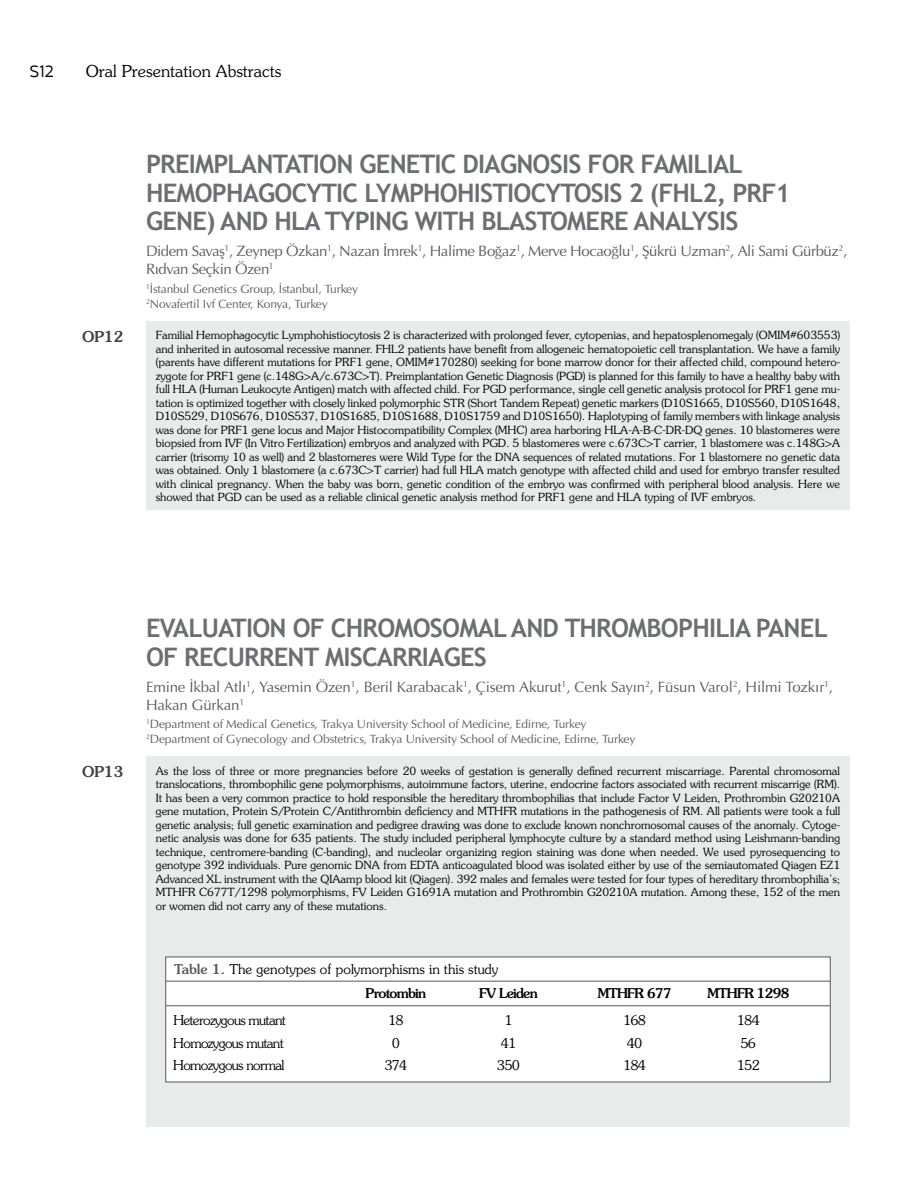
<style>
.page{position:relative;width:915px;height:1191px;background:#fff}
.page>*{position:absolute;margin:0;border:0;box-sizing:border-box;transform-origin:0 0}
.t1{font:700 25.5px/28.5px "Trebuchet MS";letter-spacing:-.03em;color:#6d6e71}
.t2{font:300 16.5px "Souvenir Std";color:#000}
.t3{font:16.5px "Centrale Sans";color:#000}
.t4{font:15px/18px "Optima Normal Tr";letter-spacing:-.03em;color:#58595b}
.t5{font:15px/18px "Optima Normal Tr";letter-spacing:-.01em;color:#58595b}
.t6{font:500 15px "Souvenir Std";color:#414042}
.t7{font:300 13.5px "Souvenir Std";letter-spacing:-.05em;color:#000}
.t8{font:300 13.5px/23.5px "Souvenir Std";color:#000}
.t9{font:500 13.5px "Souvenir Std";letter-spacing:-.05em;color:#000}
.t10{font:12px/14.4px "Optima Normal Tr";letter-spacing:-.01em;color:#58595b}
.t11{font:300 11.25px/13.5px "Souvenir Std";color:#000;text-align:justify}
.s1{font-weight:500;color:#58595b}
.s2{font-weight:500}
</style>
<div class="page">
<div style="left:146px;top:756px;width:703px;height:371px;background:#e9eaea"></div>
<div style="left:146px;top:321px;width:703px;height:189px;background:#e9eaea"></div>
<div style="left:165px;top:956px;width:665px;height:126px;background:#fff"></div>
<hr style="left:166px;top:1005px;width:663px;height:1px;background:#58595b">
<hr style="left:166px;top:981px;width:663px;height:1px;background:#58595b">
<h2 class="t3" style="left:30px;top:62px;width:26px">S12</h2>
<h2 class="t2" style="left:86px;top:61px;width:197px">Oral Presentation Abstracts</h2>
<h1 class="t1" style="left:146px;top:150px;width:645px">PREIMPLANTATION GENETIC DIAGNOSIS FOR FAMILIAL<br>HEMOPHAGOCYTIC LYMPHOHISTIOCYTOSIS 2 (FHL2, PRF1<br>GENE) AND HLA TYPING WITH BLASTOMERE ANALYSIS</h1>
<h3 class="t4" style="left:146px;top:242px;width:702px">Didem Savaş<sup>1</sup>, Zeynep Özkan<sup>1</sup>, Nazan İmrek<sup>1</sup>, Halime Boğaz<sup>1</sup>, Merve Hocaoğlu<sup>1</sup>, Şükrü Uzman<sup>2</sup>, Ali Sami Gürbüz<sup>2</sup>,<br>Rıdvan Seçkin Özen<sup>1</sup></h3>
<p class="t10" style="left:146px;top:282px;width:213px"><sup>1</sup>İstanbul Genetics Group, İstanbul, Turkey<br><sup>2</sup>Novafertil Ivf Center, Konya, Turkey</p>
<h3 class="t6" style="left:82px;top:327px;width:43px">OP12</h3>
<p class="t11" style="left:156px;top:328px;width:685px">Familial Hemophagocytic Lymphohistiocytosis 2 is characterized with prolonged fever, cytopenias, and hepatosplenomegaly (OMIM#603553) and inherited in autosomal recessive manner. FHL2 patients have benefit from allogeneic hematopoietic cell transplantation. We have a family (parents have different mutations for PRF1 gene, OMIM#170280) seeking for bone marrow donor for their affected child, compound hetero&shy;zygote for PRF1 gene (c.148G&gt;A/c.673C&gt;T). Preimplantation Genetic Diagnosis (PGD) is planned for this family to have a healthy baby with full HLA (Human Leukocyte Antigen) match with affected child. For PGD performance, single cell genetic analysis protocol for PRF1 gene mu&shy;tation is optimized together with closely linked polymorphic STR (Short Tandem Repeat) genetic markers (D10S1665, D10S560, D10S1648, D10S529, D10S676, D10S537, D10S1685, D10S1688, D10S1759 and D10S1650). Haplotyping of family members with linkage analysis was done for PRF1 gene locus and Major Histocompatibility Complex (MHC) area harboring HLA-A-B-C-DR-DQ genes. 10 blastomeres were biopsied from IVF (In Vitro Fertilization) embryos and analyzed with PGD. 5 blastomeres were c.673C&gt;T carrier, 1 blastomere was c.148G&gt;A carrier (trisomy 10 as well) and 2 blastomeres were Wild Type for the DNA sequences of related mutations. For 1 blastomere no genetic data was obtained. Only 1 blastomere (a c.673C&gt;T carrier) had full HLA match genotype with affected child and used for embryo transfer resulted with clinical pregnancy. When the baby was born, genetic condition of the embryo was confirmed with peripheral blood analysis. Here we showed that PGD can be used as a reliable clinical genetic analysis method for PRF1 gene and HLA typing of IVF embryos.</p>
<h1 class="t1" style="left:146px;top:613px;width:683px">EVALUATION OF CHROMOSOMAL AND THROMBOPHILIA PANEL<br>OF RECURRENT MISCARRIAGES</h1>
<h3 class="t5" style="left:146px;top:677px;width:688px">Emine İkbal Atlı<sup>1</sup>, Yasemin Özen<sup>1</sup>, Beril Karabacak<sup>1</sup>, Çisem Akurut<sup>1</sup>, Cenk Sayın<sup>2</sup>, Füsun Varol<sup>2</sup>, Hilmi Tozkır<sup>1</sup>,<br>Hakan Gürkan<sup>1</sup></h3>
<p class="t10" style="left:146px;top:717px;width:490px"><sup>1</sup>Department of Medical Genetics, Trakya University School of Medicine, Edirne, Turkey<br><sup>2</sup>Department of Gynecology and Obstetrics, Trakya University School of Medicine, Edirne, Turkey</p>
<h3 class="t6" style="left:82px;top:763px;width:43px">OP13</h3>
<p class="t11" style="left:156px;top:763px;width:685px">As the loss of three or more pregnancies before 20 weeks of gestation is generally defined recurrent miscarriage. Parental chromosomal translocations, thrombophilic gene polymorphisms, autoimmune factors, uterine, endocrine factors associated with recurrent miscarrige (RM).<br>It has been a very common practice to hold responsible the hereditary thrombophilias that include Factor V Leiden, Prothrombin G20210A gene mutation, Protein S/Protein C/Antithrombin deficiency and MTHFR mutations in the pathogenesis of RM. All patients were took a full genetic analysis; full genetic examination and pedigree drawing was done to exclude known nonchromosomal causes of the anomaly. Cytoge&shy;netic analysis was done for 635 patients. The study included peripheral lymphocyte culture by a standard method using Leishmann-banding technique, centromere-banding (C-banding), and nucleolar organizing region staining was done when needed. We used pyrosequencing to genotype 392 individuals. Pure genomic DNA from EDTA anticoagulated blood was isolated either by use of the semiautomated Qiagen EZ1<br>Advanced XL instrument with the QIAamp blood kit (Qiagen). 392 males and females were tested for four types of hereditary thrombophilia’s; MTHFR C677T/1298 polymorphisms, FV Leiden G1691A mutation and Prothrombin G20210A mutation. Among these, 152 of the men or women did not carry any of these mutations.</p>
<p class="t8" style="left:365px;top:957px;width:134px;text-indent:-191px"><span class="s1">Table 1.</span> The genotypes of polymorphisms in this study<br><span class="s2">Protombin</span></p>
<p class="t9" style="left:479px;top:984px;width:60px">FV Leiden</p>
<p class="t9" style="left:597px;top:984px;width:76px">MTHFR 677</p>
<p class="t9" style="left:707px;top:984px;width:84px">MTHFR 1298</p>
<p class="t7" style="left:173px;top:1011px;width:114px">Heterozygous mutant</p>
<p class="t7" style="left:388px;top:1011px;width:17px">18</p>
<p class="t7" style="left:504px;top:1011px;width:10px">1</p>
<p class="t7" style="left:623px;top:1011px;width:24px">168</p>
<p class="t7" style="left:736px;top:1011px;width:24px">184</p>
<p class="t7" style="left:173px;top:1034px;width:112px">Homozygous mutant</p>
<p class="t7" style="left:391px;top:1034px;width:10px">0</p>
<p class="t7" style="left:500px;top:1034px;width:17px">41</p>
<p class="t7" style="left:626px;top:1034px;width:17px">40</p>
<p class="t7" style="left:740px;top:1034px;width:17px">56</p>
<p class="t7" style="left:173px;top:1057px;width:113px">Homozygous normal</p>
<p class="t7" style="left:384px;top:1057px;width:24px">374</p>
<p class="t7" style="left:496px;top:1057px;width:24px">350</p>
<p class="t7" style="left:622px;top:1057px;width:24px">184</p>
<p class="t7" style="left:736px;top:1057px;width:24px">152</p>
</div>
